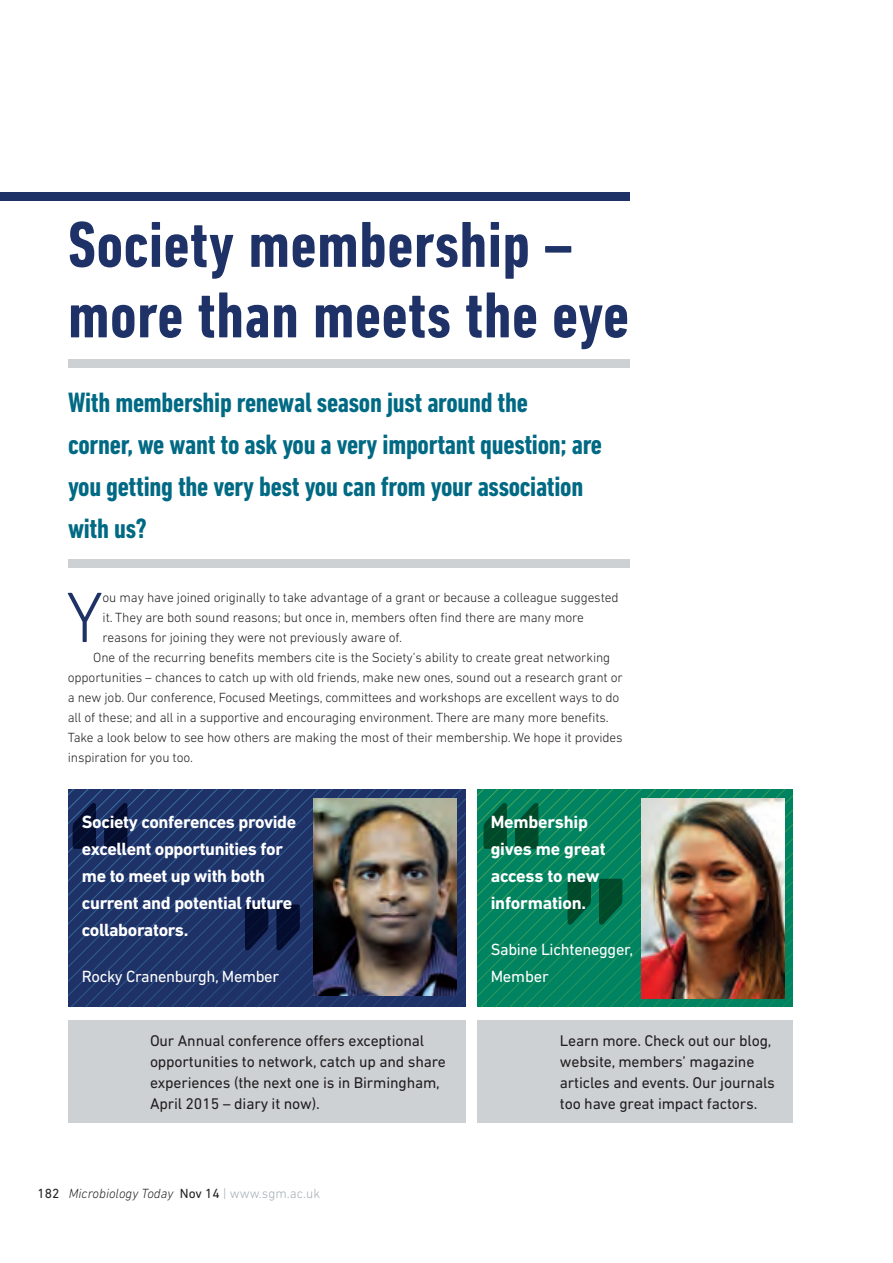
<style>
.page{position:relative;width:893px;height:1263px;background:#fff}
.page>*{position:absolute;margin:0;border:0;box-sizing:border-box;transform-origin:0 0}
.t1{font:700 condensed 225px "DIN Next LT Pro";color:#1f3267}
.t2{font:700 condensed 225px "DIN Next LT Pro";color:#008361}
.t3{font:300 72.45px "DIN Next LT Pro";color:#1f3267}
.t4{font:700 condensed 66px/70.5px "DIN Next LT Pro";letter-spacing:.01em;color:#1f3267}
.t5{font:700 condensed 28.5px/42px "DIN Next LT Pro";letter-spacing:-.01em;color:#006983}
.t6{font:700 18px/27px "DIN Next LT Pro";letter-spacing:-.02em;color:#fff}
.t7{font:16.5px/27px "DIN Next LT Pro";letter-spacing:-.02em;color:#fff}
.t8{font:15.75px/21px "DIN Next LT Pro";letter-spacing:-.01em;color:#231f20}
.t9{font:300 13.5px/20px "DIN Next LT Pro";letter-spacing:-.01em;color:#231f20}
.t10{font:italic 300 13.5px "DIN Next LT Pro";color:#231f20}
.s1{font-weight:400;font-style:normal}
.s2{font-style:normal;color:#a4aeb6}
</style>
<div class="page">
<div style="left:68px;top:1020px;width:397px;height:103px;background:#cdd1d4"></div>
<div style="left:0;top:192px;width:629px;height:8px;background:#1f3267"></div>
<div style="left:68px;top:359px;width:561px;height:9px;background:#cdd1d4"></div>
<div style="left:68px;top:559px;width:561px;height:8px;background:#cdd1d4"></div>
<svg style="left:68px;top:789px;width:397px;height:218px;background:#20366a"></svg>
<img style="left:314px;top:798px;width:143px;height:197px">
<div style="left:478px;top:1020px;width:315px;height:103px;background:#cdd1d4"></div>
<svg style="left:478px;top:789px;width:315px;height:218px;background:#078560"></svg>
<img style="left:642px;top:798px;width:142px;height:201px">
<p class="t4" style="left:68px;top:209px;width:563px">Society membership – more than meets the eye</p>
<p class="t5" style="left:68px;top:381px;width:536px">With membership renewal season just around the<br>corner, we want to ask you a very important question; are you getting the very best you can from your association with us?</p>
<p class="t3" style="left:66px;top:576px;width:39px">Y</p>
<p class="t9" style="left:103px;top:587px;width:517px">ou may have joined originally to take advantage of a grant or because a colleague suggested it. They are both sound reasons; but once in, members often find there are many more reasons for joining they were not previously aware of.</p>
<p class="t9" style="left:68px;top:647px;width:557px;text-indent:26px">One of the recurring benefits members cite is the Society’s ability to create great networking opportunities – chances to catch up with old friends, make new ones, sound out a research grant or a new job. Our conference, Focused Meetings, committees and workshops are excellent ways to do all of these; and all in a supportive and encouraging environment. There are many more benefits.<br>Take a look below to see how others are making the most of their membership. We hope it provides inspiration for you too.</p>
<h1 class="t1" style="left:64px;top:752px;width:74px">“</h1>
<p class="t6" style="left:82px;top:808px;width:216px">Society conferences provide excellent opportunities for me to meet up with both current and potential future collaborators.</p>
<p class="t7" style="left:82px;top:963px;width:199px">Rocky Cranenburgh, Member</p>
<h1 class="t1" style="left:308px;top:1001px;width:73px;rotate:-180deg">“</h1>
<p class="t8" style="left:150px;top:1030px;width:297px">Our Annual conference offers exceptional opportunities to network, catch up and share experiences (the next one is in Birmingham, April 2015 – diary it now).</p>
<p class="t10" style="left:38px;top:1185px;width:284px"><span class="s1">182</span> Microbiology Today <span class="s1">Nov 14</span> <span class="s2">| www.sgm.ac.uk</span></p>
<h1 class="t2" style="left:475px;top:752px;width:73px">“</h1>
<p class="t6" style="left:491px;top:808px;width:116px">Membership gives me great access to new information.</p>
<p class="t7" style="left:491px;top:936px;width:144px">Sabine Lichtenegger,<br>Member</p>
<h1 class="t2" style="left:631px;top:975px;width:73px;rotate:-180deg">“</h1>
<p class="t8" style="left:560px;top:1030px;width:217px">Learn more. Check out our blog, website, members’ magazine articles and events. Our journals too have great impact factors.</p>
</div>
